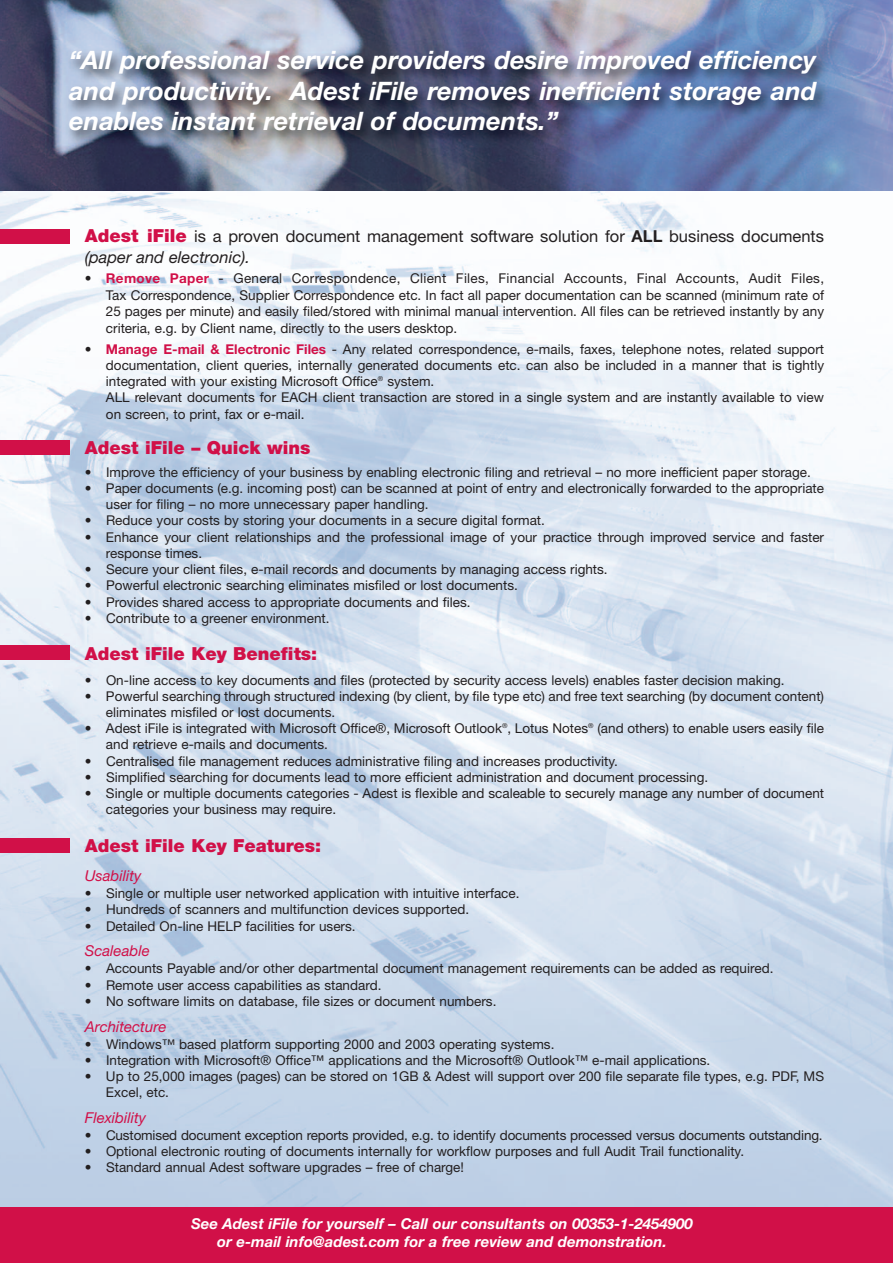
<style>
.page{position:relative;width:893px;height:1263px;background:#fff}
.page>*{position:absolute;margin:0;border:0;box-sizing:border-box;transform-origin:0 0}
.t1{font:italic 700 25.5px/30.6px "Helvetica Neue";color:#fff;text-align:justify}
.t2{font:900 18px "Helvetica Neue";color:#d11048}
.t3{font:16.5px/20.7px "Helvetica Neue";color:#231f20}
.t4{font:italic 700 15px/18px "Helvetica Neue";color:#fff;text-align:center}
.t5{font:italic 15px "Helvetica Neue";color:#d11048}
.t6{font:13.5px/16.2px "Helvetica Neue";color:#231f20}
.s1{font-weight:900;font-size:18px;color:#d11048}
.s2{font-weight:700}
.s3{font-style:italic}
.s4{font-weight:700;color:#d11048}
</style>
<div class="page">
<img style="left:0;top:190px;width:893px;height:1018px">
<img style="left:0;top:0;width:893px;height:190px">
<div style="left:0;top:1208px;width:893px;height:55px;background:#d11048"></div>
<div style="left:0;top:230px;width:69px;height:14px;background:#d11048"></div>
<div style="left:0;top:440px;width:69px;height:15px;background:#d11048"></div>
<div style="left:0;top:645px;width:69px;height:15px;background:#d11048"></div>
<div style="left:0;top:838px;width:69px;height:14px;background:#d11048"></div>
<img style="left:46px;top:41px;width:807px;height:144px">
<h1 class="t1" style="left:69px;top:47px;width:749px">“All professional service providers desire improved efficiency and productivity. Adest iFile removes inefficient storage and enables instant retrieval of documents.”</h1>
<p class="t3" style="left:85px;top:227px;width:741px"><span class="s1">Adest iFile</span> is a proven document management software solution for <span class="s2">ALL</span> business documents <span class="s3">(paper and electronic).</span></p>
<p class="t6" style="left:106px;top:272px;width:720px;text-align:justify;text-indent:-21px">• <span class="s4">Remove Paper</span> - General Correspondence, Client Files, Financial Accounts, Final Accounts, Audit Files, Tax Correspondence, Supplier Correspondence etc. In fact all paper documentation can be scanned (minimum rate of 25 pages per minute) and easily filed/stored with minimal manual intervention. All files can be retrieved instantly by any criteria, e.g. by Client name, directly to the users desktop.</p>
<p class="t6" style="left:106px;top:342px;width:720px;text-indent:-21px">• <span class="s4">Manage E-mail &amp; Electronic Files</span> - Any related correspondence, e-mails, faxes, telephone notes, related support documentation, client queries, internally generated documents etc. can also be included in a manner that is tightly integrated with your existing Microsoft Office<sup>®</sup> system.<br>ALL relevant documents for EACH client transaction are stored in a single system and are instantly available to view on screen, to print, fax or e-mail.</p>
<h2 class="t2" style="left:85px;top:441px;width:227px">Adest iFile – Quick wins</h2>
<p class="t6" style="left:85px;top:465px;width:728px">• Improve the efficiency of your business by enabling electronic filing and retrieval – no more inefficient paper storage.</p>
<p class="t6" style="left:106px;top:481px;width:720px;text-indent:-21px">• Paper documents (e.g. incoming post) can be scanned at point of entry and electronically forwarded to the appropriate user for filing – no more unnecessary paper handling.</p>
<p class="t6" style="left:85px;top:514px;width:462px">• Reduce your costs by storing your documents in a secure digital format.</p>
<p class="t6" style="left:106px;top:530px;width:720px;text-indent:-21px">• Enhance your client relationships and the professional image of your practice through improved service and faster response times.</p>
<p class="t6" style="left:85px;top:562px;width:524px">• Secure your client files, e-mail records and documents by managing access rights.</p>
<p class="t6" style="left:85px;top:579px;width:435px">• Powerful electronic searching eliminates misfiled or lost documents.</p>
<p class="t6" style="left:85px;top:595px;width:387px">• Provides shared access to appropriate documents and files.</p>
<p class="t6" style="left:85px;top:611px;width:246px">• Contribute to a greener environment.</p>
<h2 class="t2" style="left:85px;top:648px;width:234px">Adest iFile Key Benefits:</h2>
<p class="t6" style="left:85px;top:673px;width:701px">• On-line access to key documents and files (protected by security access levels) enables faster decision making.</p>
<p class="t6" style="left:106px;top:689px;width:720px;text-indent:-21px">• Powerful searching through structured indexing (by client, by file type etc) and free text searching (by document content) eliminates misfiled or lost documents.</p>
<p class="t6" style="left:106px;top:721px;width:720px;text-indent:-21px">• Adest iFile is integrated with Microsoft Office®, Microsoft Outlook<sup>®</sup>, Lotus Notes<sup>®</sup> (and others) to enable users easily file and retrieve e-mails and documents.</p>
<p class="t6" style="left:85px;top:754px;width:535px">• Centralised file management reduces administrative filing and increases productivity.</p>
<p class="t6" style="left:85px;top:770px;width:625px">• Simplified searching for documents lead to more efficient administration and document processing.</p>
<p class="t6" style="left:106px;top:786px;width:720px;text-indent:-21px">• Single or multiple documents categories - Adest is flexible and scaleable to securely manage any number of document categories your business may require.</p>
<h2 class="t2" style="left:85px;top:839px;width:238px">Adest iFile Key Features:</h2>
<p class="t5" style="left:85px;top:871px;width:58px">Usability</p>
<p class="t6" style="left:85px;top:887px;width:436px">• Single or multiple user networked application with intuitive interface.</p>
<p class="t6" style="left:85px;top:903px;width:386px">• Hundreds of scanners and multifunction devices supported.</p>
<p class="t6" style="left:85px;top:919px;width:272px">• Detailed On-line HELP facilities for users.</p>
<p class="t5" style="left:85px;top:946px;width:66px">Scaleable</p>
<p class="t6" style="left:85px;top:962px;width:690px">• Accounts Payable and/or other departmental document management requirements can be added as required.</p>
<p class="t6" style="left:85px;top:978px;width:298px">• Remote user access capabilities as standard.</p>
<p class="t6" style="left:85px;top:994px;width:413px">• No software limits on database, file sizes or document numbers.</p>
<p class="t5" style="left:85px;top:1021px;width:83px">Architecture</p>
<p class="t6" style="left:85px;top:1037px;width:471px">• Windows™ based platform supporting 2000 and 2003 operating systems.</p>
<p class="t6" style="left:85px;top:1053px;width:627px">• Integration with Microsoft® Office™ applications and the Microsoft® Outlook™ e-mail applications.</p>
<p class="t6" style="left:106px;top:1069px;width:720px;text-indent:-21px">• Up to 25,000 images (pages) can be stored on 1GB &amp; Adest will support over 200 file separate file types, e.g. PDF, MS<br>Excel, etc.</p>
<p class="t5" style="left:85px;top:1112px;width:63px">Flexibility</p>
<p class="t6" style="left:85px;top:1128px;width:739px">• Customised document exception reports provided, e.g. to identify documents processed versus documents outstanding.</p>
<p class="t6" style="left:85px;top:1144px;width:661px">• Optional electronic routing of documents internally for workflow purposes and full Audit Trail functionality.</p>
<p class="t6" style="left:85px;top:1161px;width:381px">• Standard annual Adest software upgrades – free of charge!</p>
<p class="t4" style="left:191px;top:1216px;width:503px">See Adest iFile for yourself – Call our consultants on 00353-1-2454900 or e-mail info@adest.com for a free review and demonstration.</p>
</div>
